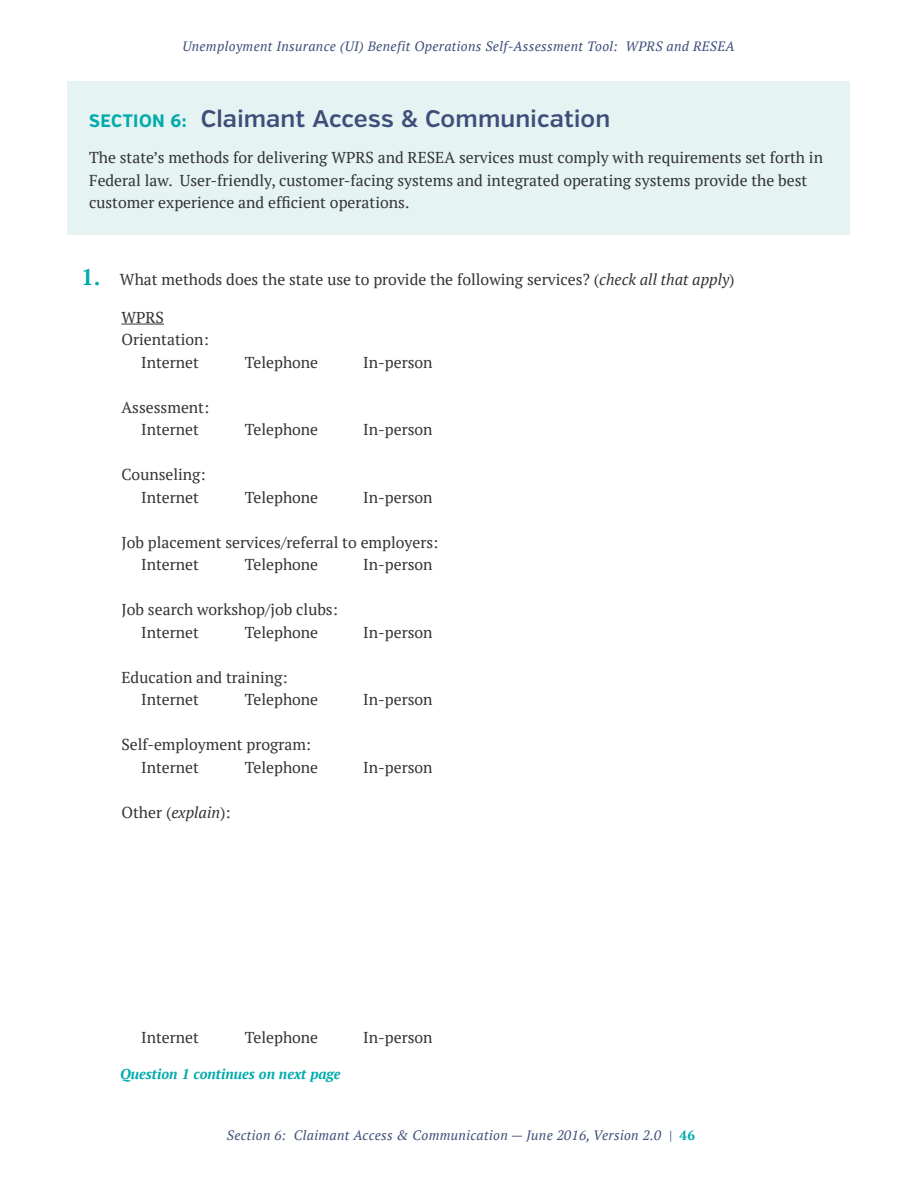
<style>
.page{position:relative;width:918px;height:1188px;background:#fff}
.page>*{position:absolute;margin:0;border:0;box-sizing:border-box;transform-origin:0 0}
.t1{font:600 24px "Verb";letter-spacing:.005em;color:#3e4e7a}
.t2{font:15.75px/22.5px "PT Serif";color:#333}
.t3{font:italic 700 14.25px "PT Serif";color:#00abad}
.t4{font:italic 13.5px "PT Serif";letter-spacing:.025em;color:#3e4e7a}
.s1{font-family:"Verb Cond";font-weight:700;font-size:18px;color:#00abad}
.s2{font-weight:700;font-size:22.5px;color:#00abad}
.s3{font-style:italic}
.s4{font-weight:700;font-style:normal;color:#00abad}
</style>
<div class="page">
<div style="left:68px;top:81px;width:782px;height:153px;background:#e5f3f2"></div>
<hr style="left:122px;top:324px;width:42px;height:1px;background:#333">
<p class="t4" style="left:182px;top:37px;width:554px">Unemployment Insurance (UI) Benefit Operations Self-Assessment Tool: WPRS and RESEA</p>
<h1 class="t1" style="left:89px;top:104px;width:523px"><span class="s1">SECTION 6:</span> Claimant Access &amp; Communication</h1>
<p class="t2" style="left:89px;top:146px;width:735px">The state’s methods for delivering WPRS and RESEA services must comply with requirements set forth in<br>Federal law. User-friendly, customer-facing systems and integrated operating systems provide the best customer experience and efficient operations.</p>
<p class="t2" style="left:81px;top:268px;width:655px"><span class="s2">1.</span> What methods does the state use to provide the following services? (<span class="s3">check all that apply</span>)</p>
<p class="t2" style="left:122px;top:306px;width:44px">WPRS</p>
<p class="t2" style="left:122px;top:328px;width:89px">Orientation:</p>
<p class="t2" style="left:141px;top:351px;width:59px">Internet</p>
<p class="t2" style="left:245px;top:351px;width:75px">Telephone</p>
<p class="t2" style="left:363px;top:351px;width:71px">In-person</p>
<p class="t2" style="left:141px;top:396px;width:70px;text-indent:-20px">Assessment:<br>Internet</p>
<p class="t2" style="left:245px;top:418px;width:75px">Telephone</p>
<p class="t2" style="left:363px;top:418px;width:71px">In-person</p>
<p class="t2" style="left:141px;top:463px;width:66px;text-indent:-20px">Counseling:<br>Internet</p>
<p class="t2" style="left:245px;top:486px;width:75px">Telephone</p>
<p class="t2" style="left:363px;top:486px;width:71px">In-person</p>
<p class="t2" style="left:141px;top:531px;width:299px;text-indent:-20px">Job placement services/referral to employers:<br>Internet</p>
<p class="t2" style="left:245px;top:553px;width:75px">Telephone</p>
<p class="t2" style="left:363px;top:553px;width:71px">In-person</p>
<p class="t2" style="left:141px;top:598px;width:198px;text-indent:-20px">Job search workshop/job clubs:<br>Internet</p>
<p class="t2" style="left:245px;top:621px;width:75px">Telephone</p>
<p class="t2" style="left:363px;top:621px;width:71px">In-person</p>
<p class="t2" style="left:141px;top:666px;width:148px;text-indent:-20px">Education and training:<br>Internet</p>
<p class="t2" style="left:245px;top:688px;width:75px">Telephone</p>
<p class="t2" style="left:363px;top:688px;width:71px">In-person</p>
<p class="t2" style="left:141px;top:733px;width:171px;text-indent:-20px">Self-employment program:<br>Internet</p>
<p class="t2" style="left:245px;top:756px;width:75px">Telephone</p>
<p class="t2" style="left:363px;top:756px;width:71px">In-person</p>
<p class="t2" style="left:122px;top:801px;width:111px">Other (<span class="s3">explain</span>):</p>
<p class="t2" style="left:141px;top:1026px;width:59px">Internet</p>
<p class="t2" style="left:245px;top:1026px;width:75px">Telephone</p>
<p class="t2" style="left:363px;top:1026px;width:71px">In-person</p>
<p class="t3" style="left:120px;top:1065px;width:222px">Question 1 continues on next page</p>
<p class="t4" style="left:227px;top:1127px;width:470px">Section 6: Claimant Access &amp; Communication — June 2016, Version 2.0 | <span class="s4">46</span></p>
</div>
